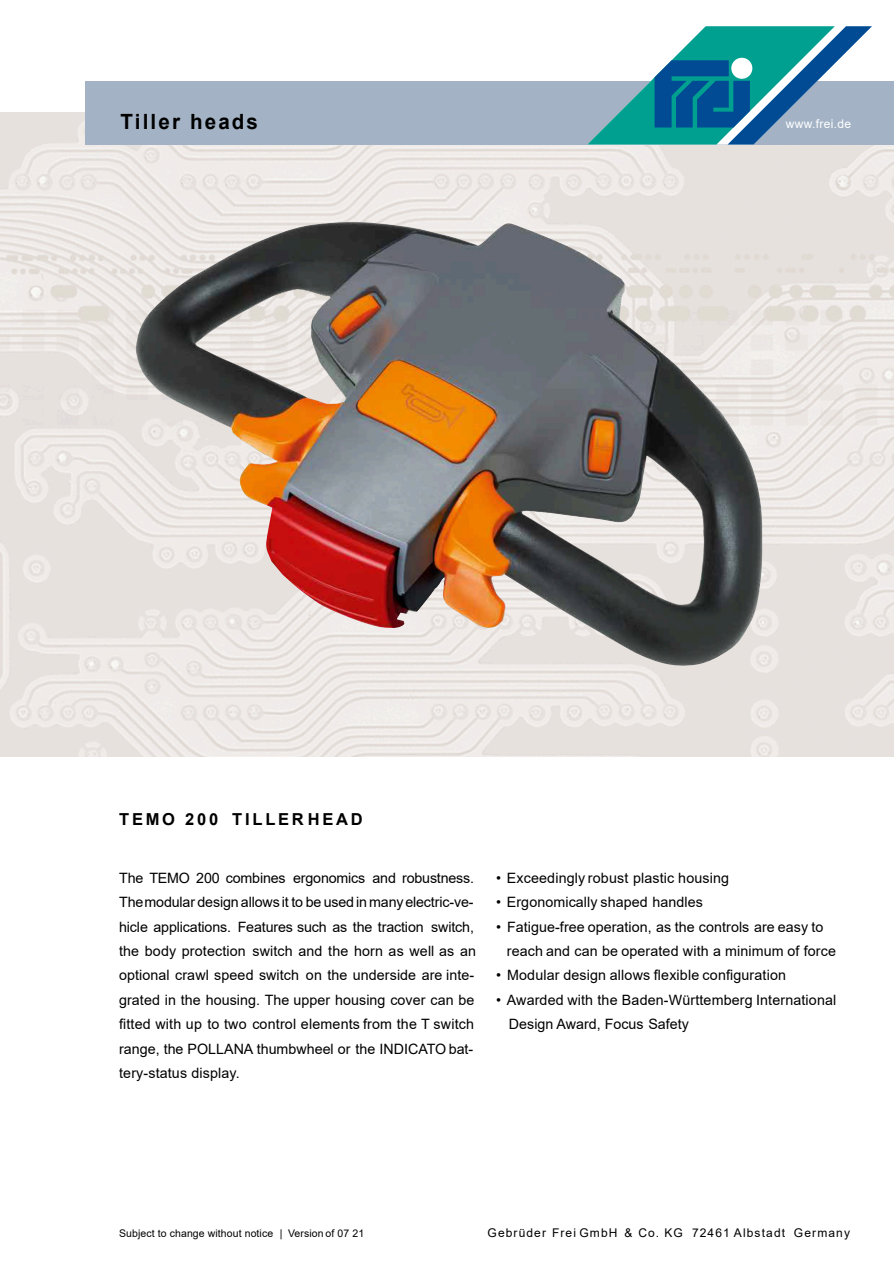
<style>
.page{position:relative;width:894px;height:1263px;background:#fff}
.page>*{position:absolute;margin:0;border:0;box-sizing:border-box;transform-origin:0 0}
.t1{font:700 21px "Arial";letter-spacing:.105em;color:#000}
.t2{font:700 16.5px "Arial";letter-spacing:.165em;color:#000}
.t3{font:14.25px/24.5px "Arial";letter-spacing:.005em;color:#000}
.t4{font:12px "Arial";letter-spacing:.095em;color:#000}
.t5{font:12px "Arial";letter-spacing:.03em;color:#fff}
.t6{font:10.5px "Arial";letter-spacing:.005em;color:#000}
</style>
<div class="page">
<img style="left:0;top:113px;width:893px;height:644px">
<div style="left:85px;top:81px;width:808px;height:64px;background:#a3b3c5"></div>
<svg style="left:587px;top:26px;width:284px;height:119px"></svg>
<div style="left:731px;top:58px;width:21px;height:21px;background:#fff;border-radius:50%"></div>
<img style="left:136px;top:222px;width:626px;height:444px">
<h1 class="t1" style="left:121px;top:114px;width:139px">Tiller heads</h1>
<p class="t2" style="left:119px;top:813px;width:245px">TEMO 200 TILLERHEAD</p>
<p class="t5" style="left:785px;top:119px;width:67px">www.frei.de</p>
<p class="t3" style="left:119px;top:867px;width:358px">The TEMO 200 combines ergonomics and robustness.<br>The modular design allows it to be used in many electric-ve&shy;hicle applications. Features such as the traction switch, the body protection switch and the horn as well as an optional crawl speed switch on the underside are inte&shy;grated in the housing. The upper housing cover can be fitted with up to two control elements from the T switch range, the POLLANA thumbwheel or the INDICATO bat&shy;tery-status display.</p>
<p class="t3" style="left:496px;top:867px;width:234px">• Exceedingly robust plastic housing</p>
<p class="t3" style="left:496px;top:891px;width:208px">• Ergonomically shaped handles</p>
<p class="t3" style="left:506px;top:916px;width:330px;text-indent:-11px">• Fatigue-free operation, as the controls are easy to reach and can be operated with a minimum of force</p>
<p class="t3" style="left:496px;top:965px;width:291px">• Modular design allows flexible configuration</p>
<p class="t3" style="left:509px;top:989px;width:329px;text-indent:-13px">• Awarded with the Baden-Württemberg International<br>Design Award, Focus Safety</p>
<p class="t6" style="left:119px;top:1230px;width:246px">Subject to change without notice | Version of 07 21</p>
<p class="t4" style="left:487px;top:1229px;width:364px">Gebrüder Frei GmbH &amp; Co. KG 72461 Albstadt Germany</p>
</div>
